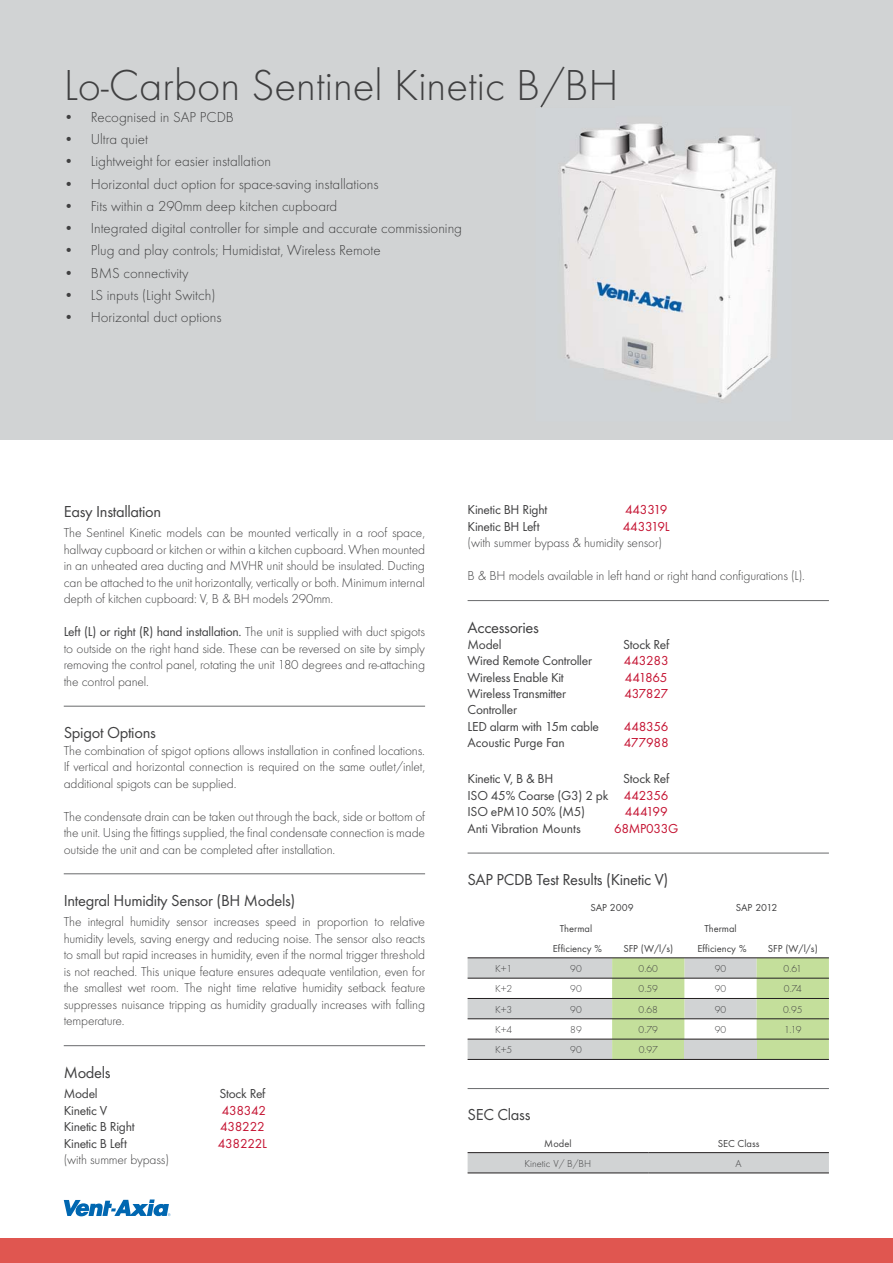
<style>
.page{position:relative;width:893px;height:1263px;background:#fff}
.page>*{position:absolute;margin:0;border:0;box-sizing:border-box;transform-origin:0 0}
.t1{font:300 45px "Futura T";color:#404041}
.t2{font:16.5px "Futura T";letter-spacing:-.02em;color:#404041}
.t3{font:300 15px "Futura T";color:#404041}
.t4{font:300 13.5px/16.5px "Futura T";letter-spacing:-.01em;color:#404041;text-align:justify}
.t5{font:13.5px/16.5px "Futura T";letter-spacing:-.02em;color:#404041}
.t6{font:13.5px "Futura T";letter-spacing:-.02em;color:#c41130}
.t7{font:13.5px "Futura T";color:#404041}
.t8{font:10.5px "Futura T";color:#404041}
.t9{font:300 10.5px "Futura T";color:#404041}
.s1{font-weight:400}
.s2{color:#c41130}
</style>
<div class="page">
<div style="left:0;top:1239px;width:893px;height:24px;background:#e05650"></div>
<div style="left:0;top:0;width:893px;height:440px;background:#d1d3d4"></div>
<hr style="left:64px;top:706px;width:361px;height:1px;background:#696a6c">
<hr style="left:64px;top:874px;width:361px;height:1px;background:#696a6c">
<hr style="left:64px;top:1045px;width:361px;height:1px;background:#696a6c">
<hr style="left:468px;top:600px;width:361px;height:1px;background:#696a6c">
<hr style="left:468px;top:853px;width:361px;height:1px;background:#696a6c">
<hr style="left:468px;top:1088px;width:361px;height:1px;background:#696a6c">
<svg style="left:468px;top:958px;width:361px;height:101px"></svg>
<div style="left:684px;top:1039px;width:73px;height:20px;background:#d1d3d4"></div>
<hr style="left:468px;top:957px;width:361px;height:1px;background:#231f20">
<hr style="left:468px;top:978px;width:361px;height:1px;background:#231f20">
<hr style="left:468px;top:998px;width:361px;height:1px;background:#231f20">
<hr style="left:468px;top:1018px;width:361px;height:1px;background:#231f20">
<hr style="left:468px;top:1039px;width:361px;height:1px;background:#231f20">
<hr style="left:468px;top:1059px;width:361px;height:1px;background:#231f20">
<svg style="left:468px;top:1153px;width:361px;height:20px;background:#cbcccd"></svg>
<hr style="left:468px;top:1152px;width:180px;height:1px;background:#231f20">
<hr style="left:648px;top:1152px;width:181px;height:1px;background:#231f20">
<hr style="left:468px;top:1173px;width:180px;height:1px;background:#231f20">
<hr style="left:648px;top:1173px;width:181px;height:1px;background:#231f20">
<img style="left:541px;top:107px;width:235px;height:292px">
<svg style="left:64px;top:1200px;width:107px;height:16px"></svg>
<h1 class="t1" style="left:64px;top:67px;width:556px">Lo-Carbon Sentinel Kinetic B/BH</h1>
<p class="t3" style="left:64px;top:111px;width:172px">• Recognised in SAP PCDB</p>
<p class="t3" style="left:64px;top:133px;width:86px">• Ultra quiet</p>
<p class="t3" style="left:64px;top:155px;width:209px">• Lightweight for easier installation</p>
<p class="t3" style="left:64px;top:178px;width:316px">• Horizontal duct option for space-saving installations</p>
<p class="t3" style="left:64px;top:200px;width:275px">• Fits within a 290mm deep kitchen cupboard</p>
<p class="t3" style="left:64px;top:222px;width:400px">• Integrated digital controller for simple and accurate commissioning</p>
<p class="t3" style="left:64px;top:244px;width:318px">• Plug and play controls; Humidistat, Wireless Remote</p>
<p class="t3" style="left:64px;top:267px;width:126px">• BMS connectivity</p>
<p class="t3" style="left:64px;top:289px;width:153px">• LS inputs (Light Switch)</p>
<p class="t3" style="left:64px;top:311px;width:159px">• Horizontal duct options</p>
<p class="t2" style="left:64px;top:505px;width:99px">Easy Installation</p>
<p class="t4" style="left:64px;top:526px;width:363px">The Sentinel Kinetic models can be mounted vertically in a roof space, hallway cupboard or kitchen or within a kitchen cupboard. When mounted in an unheated area ducting and MVHR unit should be insulated. Ducting can be attached to the unit horizontally, vertically or both. Minimum internal depth of kitchen cupboard: V, B &amp; BH models 290mm.</p>
<p class="t4" style="left:64px;top:625px;width:363px"><span class="s1">Left (L) or right (R) hand installation.</span> The unit is supplied with duct spigots to outside on the right hand side. These can be reversed on site by simply removing the control panel, rotating the unit 180 degrees and re-attaching the control panel.</p>
<p class="t2" style="left:64px;top:726px;width:94px">Spigot Options</p>
<p class="t4" style="left:64px;top:743px;width:363px">The combination of spigot options allows installation in confined locations.<br>If vertical and horizontal connection is required on the same outlet/inlet, additional spigots can be supplied.</p>
<p class="t4" style="left:64px;top:809px;width:363px">The condensate drain can be taken out through the back, side or bottom of the unit. Using the fittings supplied, the final condensate connection is made outside the unit and can be completed after installation.</p>
<p class="t2" style="left:64px;top:894px;width:233px">Integral Humidity Sensor (BH Models)</p>
<p class="t4" style="left:64px;top:915px;width:363px">The integral humidity sensor increases speed in proportion to relative humidity levels, saving energy and reducing noise. The sensor also reacts to small but rapid increases in humidity, even if the normal trigger threshold is not reached. This unique feature ensures adequate ventilation, even for the smallest wet room. The night time relative humidity setback feature suppresses nuisance tripping as humidity gradually increases with falling temperature.</p>
<p class="t2" style="left:64px;top:1066px;width:48px">Models</p>
<p class="t5" style="left:64px;top:1087px;width:35px">Model</p>
<p class="t5" style="left:219px;top:1087px;width:48px">Stock Ref</p>
<p class="t5" style="left:64px;top:1103px;width:45px">Kinetic V</p>
<p class="t6" style="left:222px;top:1105px;width:46px">438342</p>
<p class="t5" style="left:64px;top:1120px;width:72px">Kinetic B Right</p>
<p class="t6" style="left:220px;top:1121px;width:46px">438222</p>
<p class="t5" style="left:64px;top:1136px;width:65px">Kinetic B Left</p>
<p class="t6" style="left:218px;top:1138px;width:51px">438222L</p>
<p class="t4" style="left:64px;top:1152px;width:107px">(with summer bypass)</p>
<p class="t5" style="left:468px;top:503px;width:81px">Kinetic BH Right</p>
<p class="t6" style="left:625px;top:505px;width:44px">443319</p>
<p class="t5" style="left:468px;top:519px;width:73px">Kinetic BH Left</p>
<p class="t6" style="left:623px;top:521px;width:49px">443319L</p>
<p class="t4" style="left:468px;top:536px;width:196px">(with summer bypass &amp; humidity sensor)</p>
<p class="t4" style="left:468px;top:569px;width:339px">B &amp; BH models available in left hand or right hand configurations (L).</p>
<p class="t2" style="left:468px;top:621px;width:73px">Accessories</p>
<p class="t5" style="left:468px;top:637px;width:35px">Model</p>
<p class="t5" style="left:623px;top:637px;width:48px">Stock Ref</p>
<p class="t5" style="left:468px;top:654px;width:126px">Wired Remote Controller</p>
<p class="t6" style="left:624px;top:656px;width:46px">443283</p>
<p class="t5" style="left:468px;top:670px;width:98px">Wireless Enable Kit</p>
<p class="t6" style="left:625px;top:672px;width:44px">441865</p>
<p class="t5" style="left:468px;top:687px;width:100px">Wireless Transmitter</p>
<p class="t6" style="left:624px;top:688px;width:45px">437827</p>
<p class="t5" style="left:468px;top:703px;width:133px">Controller<br>LED alarm with 15m cable</p>
<p class="t6" style="left:624px;top:721px;width:46px">448356</p>
<p class="t5" style="left:468px;top:736px;width:99px">Acoustic Purge Fan</p>
<p class="t6" style="left:624px;top:738px;width:47px">477988</p>
<p class="t5" style="left:468px;top:772px;width:87px">Kinetic V, B &amp; BH</p>
<p class="t5" style="left:467px;top:772px;width:203px;text-align:justify;text-indent:156px">Stock Ref ISO 45% Coarse (G3) 2 pk <span class="s2">442356<br></span>ISO ePM10 50% (M5)</p>
<p class="t6" style="left:625px;top:807px;width:44px">444199</p>
<p class="t7" style="left:467px;top:823px;width:115px">Anti Vibration Mounts</p>
<p class="t6" style="left:614px;top:823px;width:66px">68MP033G</p>
<p class="t2" style="left:468px;top:873px;width:202px">SAP PCDB Test Results (Kinetic V)</p>
<p class="t8" style="left:590px;top:904px;width:45px">SAP 2009</p>
<p class="t8" style="left:736px;top:904px;width:43px">SAP 2012</p>
<p class="t8" style="left:560px;top:924px;width:34px">Thermal</p>
<p class="t8" style="left:704px;top:924px;width:34px">Thermal</p>
<p class="t8" style="left:553px;top:944px;width:51px">Efficiency %</p>
<p class="t8" style="left:623px;top:944px;width:51px">SFP (W/l/s)</p>
<p class="t8" style="left:697px;top:944px;width:51px">Efficiency %</p>
<p class="t8" style="left:768px;top:944px;width:51px">SFP (W/l/s)</p>
<p class="t9" style="left:495px;top:964px;width:19px">K+1</p>
<p class="t9" style="left:570px;top:964px;width:13px">90</p>
<p class="t9" style="left:638px;top:964px;width:21px">0.60</p>
<p class="t9" style="left:715px;top:964px;width:13px">90</p>
<p class="t9" style="left:783px;top:964px;width:20px">0.61</p>
<p class="t9" style="left:495px;top:985px;width:19px">K+2</p>
<p class="t9" style="left:570px;top:985px;width:13px">90</p>
<p class="t9" style="left:638px;top:985px;width:21px">0.59</p>
<p class="t9" style="left:715px;top:985px;width:13px">90</p>
<p class="t9" style="left:784px;top:985px;width:20px">0.74</p>
<p class="t9" style="left:495px;top:1005px;width:19px">K+3</p>
<p class="t9" style="left:570px;top:1005px;width:13px">90</p>
<p class="t9" style="left:638px;top:1005px;width:21px">0.68</p>
<p class="t9" style="left:715px;top:1005px;width:13px">90</p>
<p class="t9" style="left:783px;top:1005px;width:21px">0.95</p>
<p class="t9" style="left:495px;top:1025px;width:19px">K+4</p>
<p class="t9" style="left:570px;top:1025px;width:13px">89</p>
<p class="t9" style="left:638px;top:1025px;width:21px">0.79</p>
<p class="t9" style="left:715px;top:1025px;width:13px">90</p>
<p class="t9" style="left:784px;top:1025px;width:19px">1.19</p>
<p class="t9" style="left:495px;top:1046px;width:19px">K+5</p>
<p class="t9" style="left:570px;top:1046px;width:13px">90</p>
<p class="t9" style="left:639px;top:1046px;width:21px">0.97</p>
<p class="t2" style="left:468px;top:1109px;width:64px">SEC Class</p>
<p class="t8" style="left:544px;top:1139px;width:29px">Model</p>
<p class="t8" style="left:718px;top:1139px;width:43px">SEC Class</p>
<p class="t9" style="left:525px;top:1159px;width:68px">Kinetic V/ B/BH</p>
<p class="t9" style="left:735px;top:1159px;width:8px">A</p>
</div>
